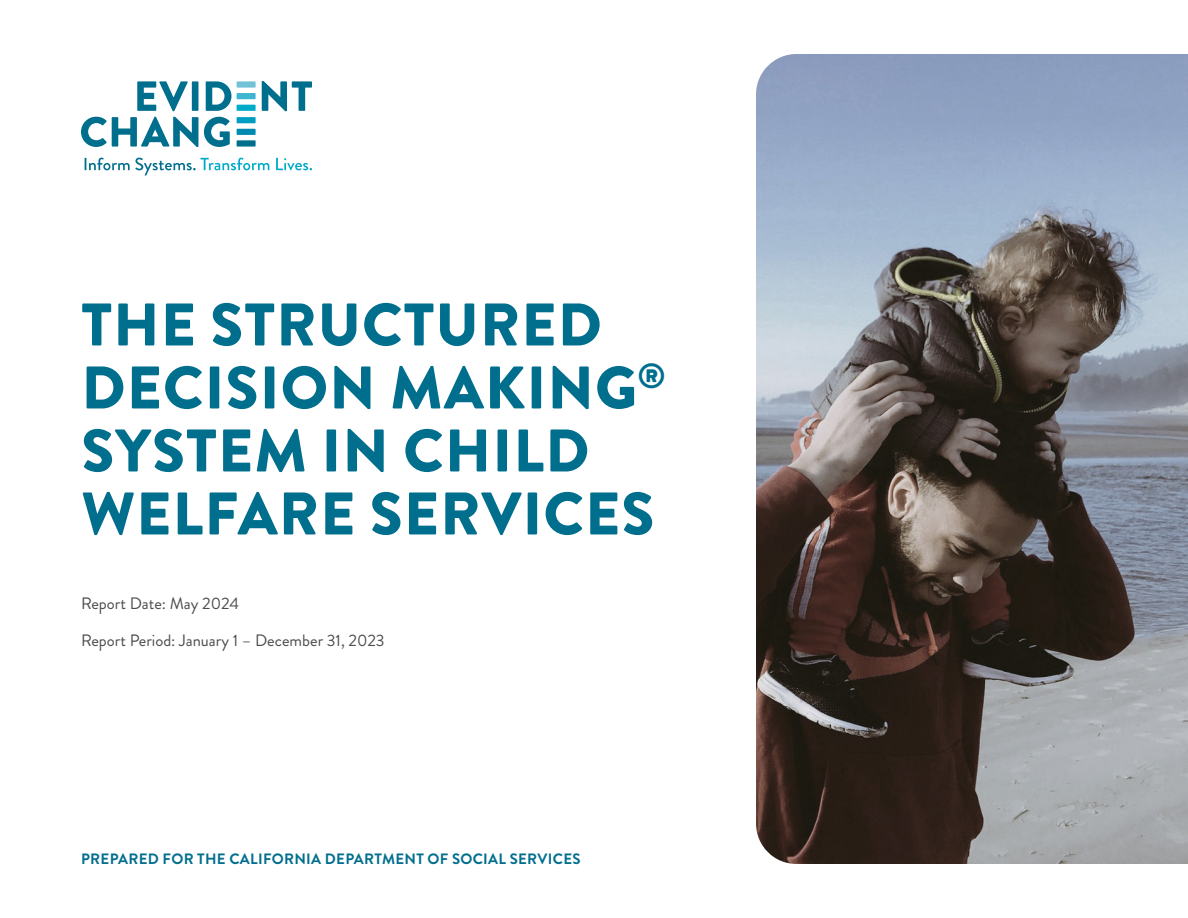
<style>
.page{position:relative;width:1188px;height:918px;background:#fff}
.page>*{position:absolute;margin:0;border:0;box-sizing:border-box;transform-origin:0 0}
.t1{font:900 60px/63px "Brandon Grotesque";letter-spacing:.02em;color:#006e8d}
.t2{font:16.5px "Brandon Grotesque";color:#4c4c4e}
.t3{font:700 15px "Brandon Grotesque";letter-spacing:.02em;color:#006e8d}
</style>
<div class="page">
<svg style="left:85px;top:158px;width:184px;height:17px"></svg>
<svg style="left:276px;top:158px;width:36px;height:12px"></svg>
<svg style="left:81px;top:117px;width:117px;height:30px"></svg>
<svg style="left:204px;top:117px;width:26px;height:30px"></svg>
<svg style="left:237px;top:117px;width:19px;height:6px"></svg>
<svg style="left:237px;top:129px;width:19px;height:18px"></svg>
<svg style="left:137px;top:81px;width:51px;height:30px"></svg>
<div style="left:192px;top:81px;width:6px;height:30px;background:#006e8d"></div>
<svg style="left:206px;top:81px;width:25px;height:30px"></svg>
<svg style="left:262px;top:81px;width:50px;height:30px"></svg>
<svg style="left:237px;top:81px;width:19px;height:18px"></svg>
<svg style="left:237px;top:105px;width:19px;height:6px"></svg>
<img style="left:756px;top:54px;width:432px;height:810px">
<p class="t1" style="left:81px;top:294px;width:586px">THE STRUCTURED<br>DECISION MAKING<sup>®<br></sup>SYSTEM IN CHILD<br>WELFARE SERVICES</p>
<p class="t2" style="left:81px;top:592px;width:160px">Report Date: May 2024</p>
<p class="t2" style="left:81px;top:629px;width:305px">Report Period: January 1 – December 31, 2023</p>
<p class="t3" style="left:81px;top:848px;width:501px">PREPARED FOR THE CALIFORNIA DEPARTMENT OF SOCIAL SERVICES</p>
</div>
